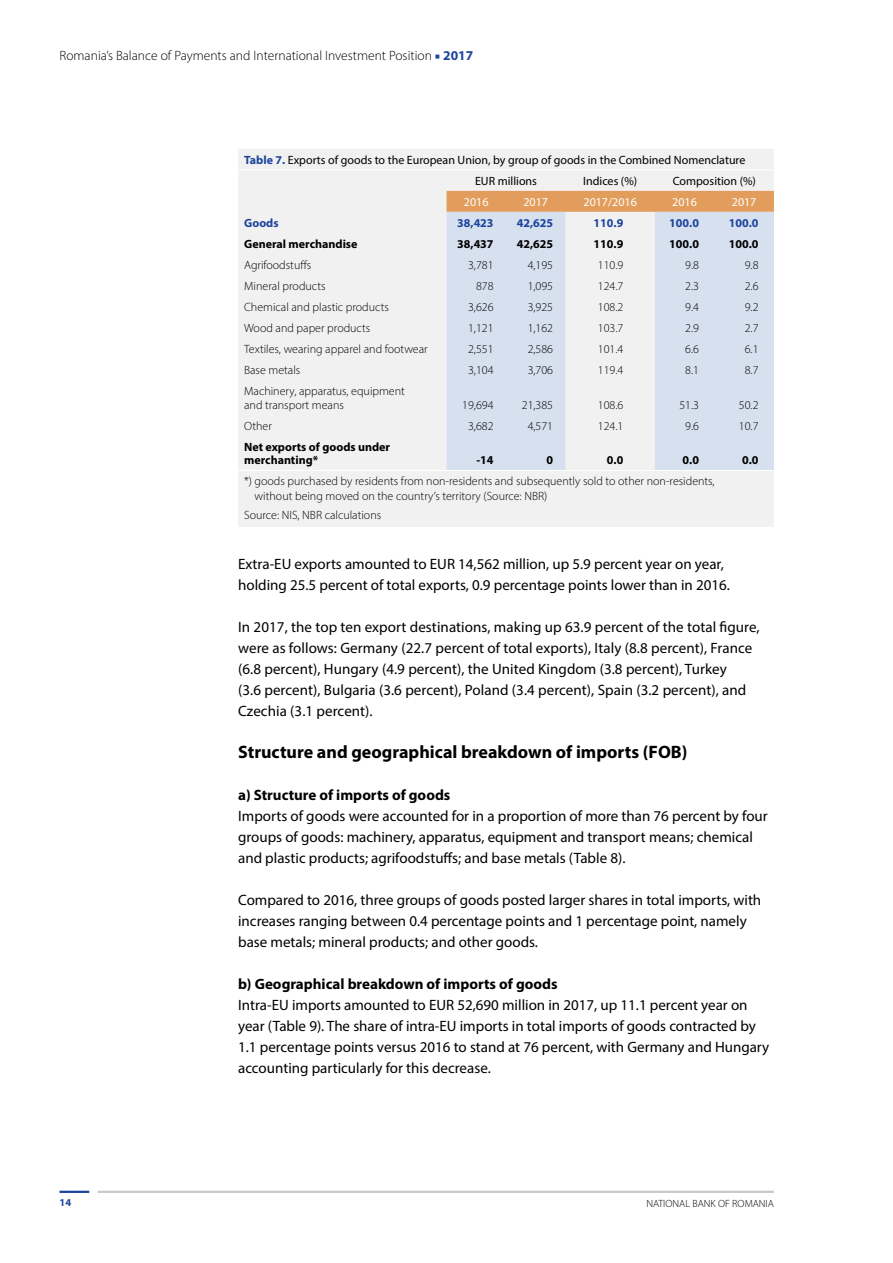
<style>
.page{position:relative;width:893px;height:1263px;background:#fff}
.page>*{position:absolute;margin:0;border:0;box-sizing:border-box;transform-origin:0 0}
.t1{font:700 18px "Myriad Pro";color:#000}
.t2{font:15px/21px "Myriad Pro";color:#000}
.t3{font:700 15px "Myriad Pro";color:#000}
.t4{font:300 13.5px "Myriad Pro";color:#000}
.t5{font:300 12px/14.4px "Myriad Pro";color:#000}
.t6{font:12px/21px "Myriad Pro";color:#000}
.t7{font:700 12px/13.2px "Myriad Pro";color:#000}
.t8{font:700 12px "Myriad Pro";color:#1c449c}
.t9{font:12px "Myriad Pro";color:#fff}
.t10{font:300 10.5px "Myriad Pro";color:#000}
.t11{font:700 10.5px "Myriad Pro";color:#1c449c}
.s1{font-family:"Minion Pro";font-weight:700;color:#1c449c}
.s2{font-weight:700;color:#1c449c}
</style>
<div class="page">
<hr style="left:60px;top:1191px;width:29px;height:2px;background:#1c449c">
<hr style="left:98px;top:1191px;width:676px;height:2px;background:#c7c8ca">
<div style="left:238px;top:149px;width:536px;height:378px;background:#f1f1f2"></div>
<div style="left:446px;top:191px;width:328px;height:21px;background:#e29d5c"></div>
<svg style="left:446px;top:212px;width:328px;height:258px;fill:#d6e0ef"></svg>
<hr style="left:238px;top:169px;width:208px;height:1px;background:#fff">
<hr style="left:446px;top:169px;width:60px;height:1px;background:#fff">
<hr style="left:506px;top:169px;width:60px;height:1px;background:#fff">
<hr style="left:566px;top:169px;width:89px;height:1px;background:#fff">
<hr style="left:655px;top:169px;width:59px;height:1px;background:#fff">
<hr style="left:714px;top:169px;width:60px;height:1px;background:#fff">
<hr style="left:238px;top:470px;width:208px;height:1px;background:#fff">
<hr style="left:446px;top:470px;width:60px;height:1px;background:#fff">
<hr style="left:506px;top:470px;width:60px;height:1px;background:#fff">
<hr style="left:566px;top:470px;width:89px;height:1px;background:#fff">
<hr style="left:655px;top:470px;width:59px;height:1px;background:#fff">
<hr style="left:714px;top:470px;width:60px;height:1px;background:#fff">
<p class="t4" style="left:60px;top:47px;width:415px">Romania’s Balance of Payments and International Investment Position <span class="s1">■</span> <span class="s2">2017</span></p>
<p class="t6" style="left:475px;top:149px;width:272px;text-indent:-231px"><span class="s2">Table 7.</span> Exports of goods to the European Union, by group of goods in the Combined Nomenclature<br>EUR millions</p>
<p class="t6" style="left:583px;top:170px;width:56px">Indices (%)</p>
<p class="t6" style="left:673px;top:170px;width:85px">Composition (%)</p>
<p class="t9" style="left:464px;top:194px;width:26px">2016</p>
<p class="t9" style="left:523px;top:194px;width:26px">2017</p>
<p class="t9" style="left:583px;top:194px;width:55px">2017/2016</p>
<p class="t9" style="left:672px;top:194px;width:26px">2016</p>
<p class="t9" style="left:732px;top:194px;width:26px">2017</p>
<p class="t8" style="left:244px;top:215px;width:36px">Goods</p>
<p class="t8" style="left:457px;top:215px;width:38px">38,423</p>
<p class="t8" style="left:517px;top:215px;width:38px">42,625</p>
<p class="t8" style="left:594px;top:215px;width:31px">110.9</p>
<p class="t8" style="left:669px;top:215px;width:31px">100.0</p>
<p class="t8" style="left:729px;top:215px;width:31px">100.0</p>
<p class="t7" style="left:244px;top:237px;width:115px">General merchandise</p>
<p class="t7" style="left:457px;top:237px;width:38px">38,437</p>
<p class="t7" style="left:517px;top:237px;width:38px">42,625</p>
<p class="t7" style="left:594px;top:237px;width:31px">110.9</p>
<p class="t7" style="left:669px;top:237px;width:31px">100.0</p>
<p class="t7" style="left:729px;top:237px;width:31px">100.0</p>
<p class="t5" style="left:244px;top:258px;width:69px">Agrifoodstuffs</p>
<p class="t5" style="left:468px;top:258px;width:27px">3,781</p>
<p class="t5" style="left:528px;top:258px;width:27px">4,195</p>
<p class="t5" style="left:598px;top:258px;width:27px">110.9</p>
<p class="t5" style="left:685px;top:258px;width:15px">9.8</p>
<p class="t5" style="left:745px;top:258px;width:15px">9.8</p>
<p class="t5" style="left:244px;top:279px;width:83px">Mineral products</p>
<p class="t5" style="left:476px;top:279px;width:19px">878</p>
<p class="t5" style="left:528px;top:279px;width:27px">1,095</p>
<p class="t5" style="left:598px;top:279px;width:27px">124.7</p>
<p class="t5" style="left:685px;top:279px;width:15px">2.3</p>
<p class="t5" style="left:745px;top:279px;width:15px">2.6</p>
<p class="t5" style="left:244px;top:300px;width:146px">Chemical and plastic products</p>
<p class="t5" style="left:468px;top:300px;width:27px">3,626</p>
<p class="t5" style="left:528px;top:300px;width:27px">3,925</p>
<p class="t5" style="left:598px;top:300px;width:27px">108.2</p>
<p class="t5" style="left:685px;top:300px;width:15px">9.4</p>
<p class="t5" style="left:745px;top:300px;width:15px">9.2</p>
<p class="t5" style="left:244px;top:321px;width:128px">Wood and paper products</p>
<p class="t5" style="left:468px;top:321px;width:27px">1,121</p>
<p class="t5" style="left:528px;top:321px;width:27px">1,162</p>
<p class="t5" style="left:598px;top:321px;width:27px">103.7</p>
<p class="t5" style="left:685px;top:321px;width:15px">2.9</p>
<p class="t5" style="left:745px;top:321px;width:15px">2.7</p>
<p class="t5" style="left:244px;top:342px;width:185px">Textiles, wearing apparel and footwear</p>
<p class="t5" style="left:468px;top:342px;width:27px">2,551</p>
<p class="t5" style="left:528px;top:342px;width:27px">2,586</p>
<p class="t5" style="left:598px;top:342px;width:27px">101.4</p>
<p class="t5" style="left:685px;top:342px;width:15px">6.6</p>
<p class="t5" style="left:745px;top:342px;width:15px">6.1</p>
<p class="t5" style="left:244px;top:363px;width:58px">Base metals</p>
<p class="t5" style="left:468px;top:363px;width:27px">3,104</p>
<p class="t5" style="left:528px;top:363px;width:27px">3,706</p>
<p class="t5" style="left:598px;top:363px;width:27px">119.4</p>
<p class="t5" style="left:685px;top:363px;width:15px">8.1</p>
<p class="t5" style="left:745px;top:363px;width:15px">8.7</p>
<p class="t5" style="left:244px;top:384px;width:162px">Machinery, apparatus, equipment and transport means</p>
<p class="t5" style="left:462px;top:398px;width:33px">19,694</p>
<p class="t5" style="left:522px;top:398px;width:33px">21,385</p>
<p class="t5" style="left:598px;top:398px;width:27px">108.6</p>
<p class="t5" style="left:679px;top:398px;width:21px">51.3</p>
<p class="t5" style="left:739px;top:398px;width:21px">50.2</p>
<p class="t5" style="left:244px;top:419px;width:29px">Other</p>
<p class="t5" style="left:468px;top:419px;width:27px">3,682</p>
<p class="t5" style="left:528px;top:419px;width:27px">4,571</p>
<p class="t5" style="left:598px;top:419px;width:27px">124.1</p>
<p class="t5" style="left:685px;top:419px;width:15px">9.6</p>
<p class="t5" style="left:739px;top:419px;width:21px">10.7</p>
<p class="t7" style="left:244px;top:440px;width:148px">Net exports of goods under merchanting*</p>
<p class="t7" style="left:476px;top:453px;width:19px">-14</p>
<p class="t7" style="left:546px;top:453px;width:8px">0</p>
<p class="t7" style="left:607px;top:453px;width:18px">0.0</p>
<p class="t7" style="left:683px;top:453px;width:18px">0.0</p>
<p class="t7" style="left:742px;top:453px;width:18px">0.0</p>
<p class="t5" style="left:255px;top:474px;width:462px;text-indent:-10px">*) goods purchased by residents from non-residents and subsequently sold to other non-residents, without being moved on the country’s territory (Source: NBR)</p>
<p class="t5" style="left:244px;top:507px;width:139px">Source: NIS, NBR calculations</p>
<p class="t2" style="left:238px;top:553px;width:493px">Extra-EU exports amounted to EUR 14,562 million, up 5.9 percent year on year, holding 25.5 percent of total exports, 0.9 percentage points lower than in 2016.</p>
<p class="t2" style="left:238px;top:616px;width:523px">In 2017, the top ten export destinations, making up 63.9 percent of the total figure, were as follows: Germany (22.7 percent of total exports), Italy (8.8 percent), France (6.8 percent), Hungary (4.9 percent), the United Kingdom (3.8 percent), Turkey<br>(3.6 percent), Bulgaria (3.6 percent), Poland (3.4 percent), Spain (3.2 percent), and Czechia (3.1 percent).</p>
<p class="t1" style="left:238px;top:740px;width:451px">Structure and geographical breakdown of imports (FOB)</p>
<p class="t3" style="left:238px;top:785px;width:214px">a) Structure of imports of goods</p>
<p class="t2" style="left:238px;top:805px;width:531px">Imports of goods were accounted for in a proportion of more than 76 percent by four groups of goods: machinery, apparatus, equipment and transport means; chemical and plastic products; agrifoodstuffs; and base metals (Table 8).</p>
<p class="t2" style="left:238px;top:889px;width:525px">Compared to 2016, three groups of goods posted larger shares in total imports, with increases ranging between 0.4 percentage points and 1 percentage point, namely base metals; mineral products; and other goods.</p>
<p class="t3" style="left:238px;top:974px;width:321px">b) Geographical breakdown of imports of goods</p>
<p class="t2" style="left:238px;top:994px;width:533px">Intra-EU imports amounted to EUR 52,690 million in 2017, up 11.1 percent year on year (Table 9). The share of intra-EU imports in total imports of goods contracted by 1.1 percentage points versus 2016 to stand at 76 percent, with Germany and Hungary accounting particularly for this decrease.</p>
<p class="t11" style="left:60px;top:1195px;width:13px">14</p>
<p class="t10" style="left:646px;top:1197px;width:129px">NATIONAL BANK OF ROMANIA</p>
</div>
